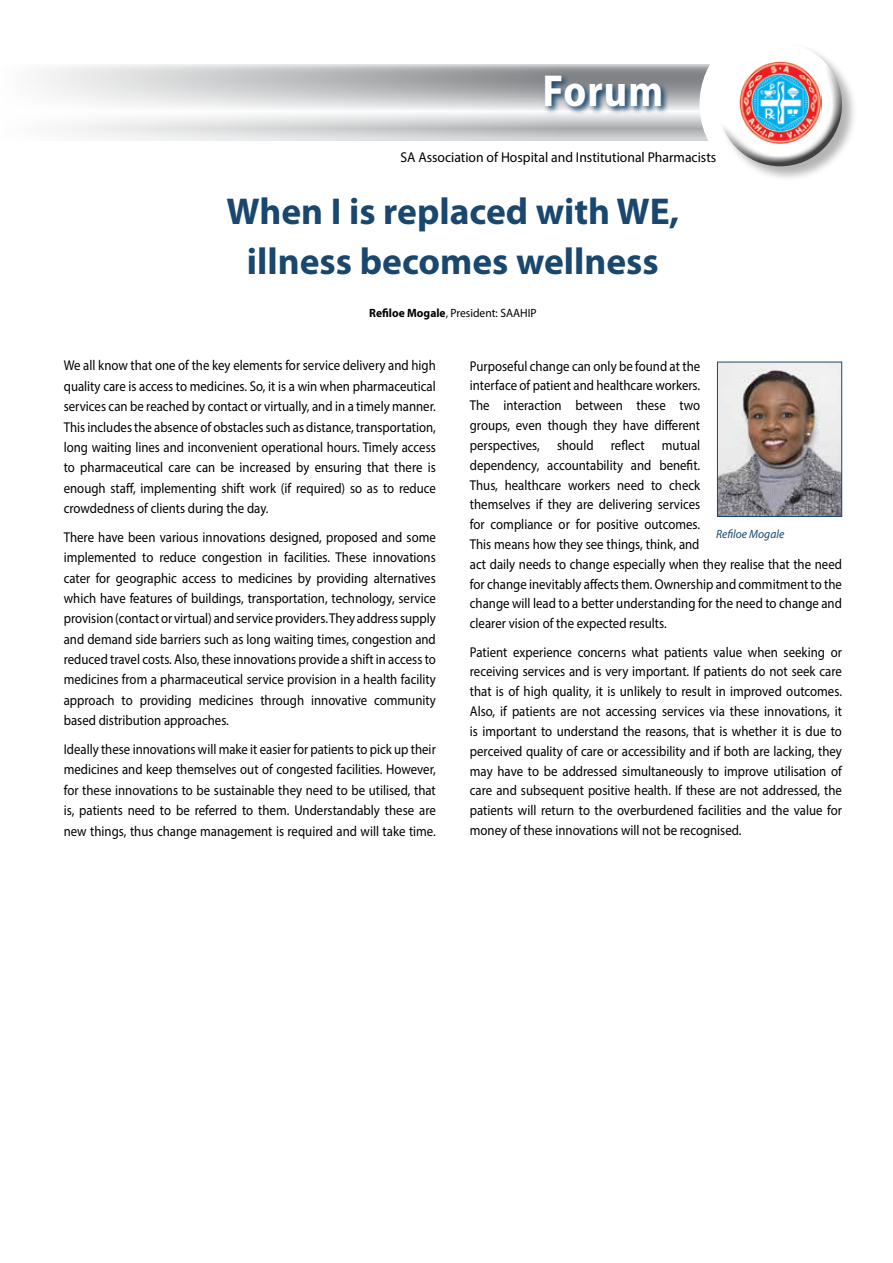
<style>
.page{position:relative;width:893px;height:1263px;background:#fff}
.page>*{position:absolute;margin:0;border:0;box-sizing:border-box;transform-origin:0 0}
.t1{font:700 semi-condensed 45px "Myriad Pro";letter-spacing:.025em;color:#fff;scale:.96 1}
.t2{font:700 37.5px/50.7px "Myriad Pro";color:#19476e;text-align:center}
.t3{font:14.25px/19.8px "Myriad Pro";color:#000;text-align:justify;scale:.9 1}
.t4{font:14.25px "Myriad Pro";color:#000;scale:.96 1}
.t5{font:12px "Myriad Pro";color:#000;scale:.96 1}
.t6{font:italic 12px "Myriad Pro";color:#19476e;scale:.96 1}
.s1{font-weight:700}
</style>
<div class="page">
<svg style="left:42px;top:64px;width:667px;height:77px"></svg>
<div style="left:699px;top:23px;width:162px;height:162px;background:#fff;border-radius:50%"></div>
<div style="left:718px;top:42px;width:140px;height:140px;background:#000;opacity:.3"></div>
<div style="left:716px;top:40px;width:125px;height:100px;background:#fff"></div>
<div style="left:718px;top:62px;width:125px;height:106px;background:#000;opacity:.75"></div>
<svg style="left:543px;top:73px;width:126px;height:42px;background:#81909c"></svg>
<img style="left:719px;top:364px;width:121px;height:151px">
<div style="left:717px;top:362px;width:125px;height:155px;border:1px solid #19476e"></div>
<h1 class="t1" style="left:542px;top:62px;width:127px">Forum</h1>
<p class="t4" style="left:400px;top:149px;width:331px">SA Association of Hospital and Institutional Pharmacists</p>
<h2 class="t2" style="left:227px;top:185px;width:454px">When I is replaced with WE, illness becomes wellness</h2>
<p class="t5" style="left:369px;top:305px;width:176px"><span class="s1">Refiloe Mogale</span>, President: SAAHIP</p>
<p class="t3" style="left:64px;top:355px;width:415px;line-height:20.4px">We all know that one of the key elements for service delivery and high quality care is access to medicines. So, it is a win when pharmaceutical services can be reached by contact or virtually, and in a timely manner.<br>This includes the absence of obstacles such as distance, transportation, long waiting lines and inconvenient operational hours. Timely access to pharmaceutical care can be increased by ensuring that there is enough staff, implementing shift work (if required) so as to reduce crowdedness of clients during the day.</p>
<p class="t3" style="left:64px;top:527px;width:415px;line-height:20.4px">There have been various innovations designed, proposed and some implemented to reduce congestion in facilities. These innovations cater for geographic access to medicines by providing alternatives which have features of buildings, transportation, technology, service provision (contact or virtual) and service providers. They address supply and demand side barriers such as long waiting times, congestion and reduced travel costs. Also, these innovations provide a shift in access to medicines from a pharmaceutical service provision in a health facility approach to providing medicines through innovative community based distribution approaches.</p>
<p class="t3" style="left:64px;top:739px;width:415px;line-height:20.4px">Ideally these innovations will make it easier for patients to pick up their medicines and keep themselves out of congested facilities. However, for these innovations to be sustainable they need to be utilised, that is, patients need to be referred to them. Understandably these are new things, thus change management is required and will take time.</p>
<p class="t3" style="left:470px;top:356px;width:415px;text-align:left">Purposeful change can only be found at the<br>interface of patient and healthcare workers.<br>The interaction between these two<br>groups, even though they have different<br>perspectives, should reflect mutual<br>dependency, accountability and benefit.<br>Thus, healthcare workers need to check<br>themselves if they are delivering services<br>for compliance or for positive outcomes.<br>This means how they see things, think, and<br>act daily needs to change especially when they realise that the need for change inevitably affects them. Ownership and commitment to the change will lead to a better understanding for the need to change and clearer vision of the expected results.</p>
<p class="t3" style="left:470px;top:642px;width:415px">Patient experience concerns what patients value when seeking or receiving services and is very important. If patients do not seek care that is of high quality, it is unlikely to result in improved outcomes.<br>Also, if patients are not accessing services via these innovations, it is important to understand the reasons, that is whether it is due to perceived quality of care or accessibility and if both are lacking, they may have to be addressed simultaneously to improve utilisation of care and subsequent positive health. If these are not addressed, the patients will return to the overburdened facilities and the value for money of these innovations will not be recognised.</p>
<p class="t6" style="left:716px;top:527px;width:72px">Refiloe Mogale</p>
</div>
